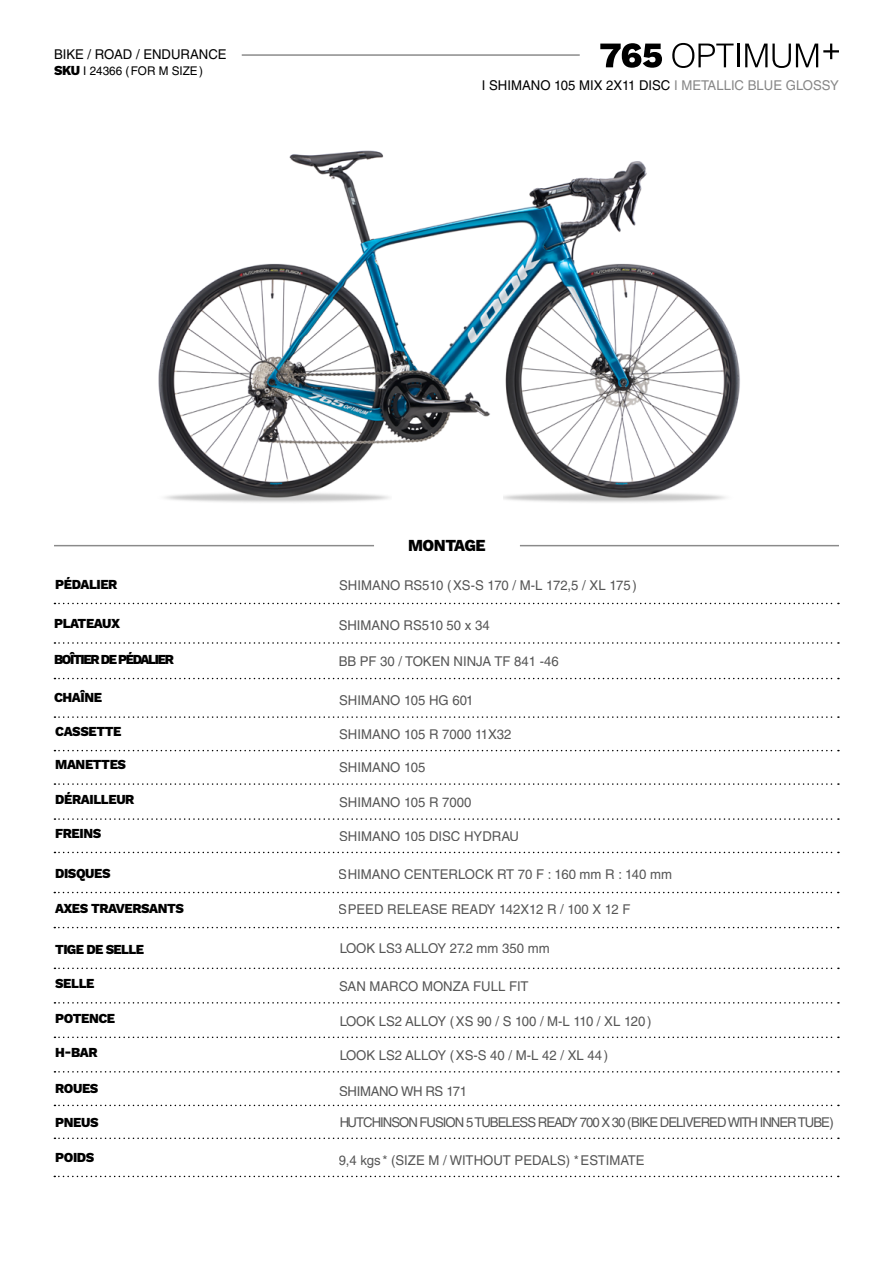
<style>
.page{position:relative;width:893px;height:1263px;background:#fff}
.page>*{position:absolute;margin:0;border:0;box-sizing:border-box;transform-origin:0 0}
.t1{font:800 16.5px "Work Sans";letter-spacing:-.03em;color:#000}
.t2{font:13.5px "Helvetica LT Std";color:#000}
.t3{font:800 13.5px "Work Sans";letter-spacing:-.03em;color:#000}
.t4{font:13.5px "Helvetica LT Std";letter-spacing:-.075em;color:#000}
.t5{font:800 13.5px "Work Sans";letter-spacing:-.1em;color:#000}
.t6{font:13.5px "Helvetica LT Std";letter-spacing:-.025em;color:#000}
.t7{font:800 13.5px "Work Sans";letter-spacing:-.05em;color:#000}
.t8{font:12px "Helvetica LT Std";color:#000}
.s1{font-family:"Work Sans";font-weight:800;font-size:13.5px}
.s2{color:#878787}
</style>
<div class="page">
<svg style="left:54px;top:603px;width:785px;height:1px"></svg>
<svg style="left:54px;top:750px;width:785px;height:1px"></svg>
<svg style="left:54px;top:967px;width:785px;height:2px"></svg>
<svg style="left:54px;top:1002px;width:785px;height:1px"></svg>
<svg style="left:54px;top:1036px;width:785px;height:2px"></svg>
<svg style="left:54px;top:1071px;width:785px;height:1px"></svg>
<svg style="left:54px;top:783px;width:785px;height:2px"></svg>
<svg style="left:54px;top:818px;width:785px;height:2px"></svg>
<svg style="left:54px;top:852px;width:785px;height:1px"></svg>
<svg style="left:54px;top:1105px;width:785px;height:1px"></svg>
<svg style="left:54px;top:716px;width:785px;height:2px"></svg>
<svg style="left:54px;top:892px;width:785px;height:1px"></svg>
<svg style="left:54px;top:927px;width:785px;height:1px"></svg>
<svg style="left:54px;top:1176px;width:785px;height:1px"></svg>
<svg style="left:54px;top:678px;width:785px;height:1px"></svg>
<svg style="left:54px;top:642px;width:785px;height:2px"></svg>
<svg style="left:54px;top:1137px;width:785px;height:2px"></svg>
<img style="left:158px;top:150px;width:582px;height:349px">
<img style="left:158px;top:480px;width:233px;height:23px">
<img style="left:504px;top:480px;width:236px;height:23px">
<hr style="left:242px;top:54px;width:338px;height:2px;background:#000">
<svg style="left:600px;top:43px;width:62px;height:25px"></svg>
<svg style="left:672px;top:43px;width:62px;height:25px"></svg>
<hr style="left:737px;top:44px;width:2px;height:23px;background:#000">
<svg style="left:745px;top:44px;width:94px;height:24px"></svg>
<hr style="left:54px;top:545px;width:320px;height:1px;background:#000">
<hr style="left:520px;top:545px;width:319px;height:1px;background:#000">
<p class="t2" style="left:54px;top:46px;width:174px">BIKE / ROAD / ENDURANCE</p>
<p class="t8" style="left:54px;top:64px;width:151px"><span class="s1">SKU</span> I 24366 (FOR M SIZE)</p>
<p class="t2" style="left:482px;top:78px;width:359px">I SHIMANO 105 MIX 2X11 DISC <span class="s2">I METALLIC BLUE GLOSSY</span></p>
<p class="t1" style="left:408px;top:536px;width:79px">MONTAGE</p>
<p class="t3" style="left:55px;top:577px;width:64px">PÉDALIER</p>
<p class="t2" style="left:339px;top:577px;width:299px">SHIMANO RS510 (XS-S 170 / M-L 172,5 / XL 175)</p>
<p class="t3" style="left:54px;top:616px;width:68px">PLATEAUX</p>
<p class="t2" style="left:339px;top:618px;width:153px">SHIMANO RS510 50 x 34</p>
<p class="t5" style="left:54px;top:651px;width:121px">BOÎTIER DE PÉDALIER</p>
<p class="t2" style="left:339px;top:653px;width:222px">BB PF 30 / TOKEN NINJA TF 841 -46</p>
<p class="t3" style="left:54px;top:690px;width:50px">CHAÎNE</p>
<p class="t2" style="left:339px;top:693px;width:136px">SHIMANO 105 HG 601</p>
<p class="t3" style="left:55px;top:723px;width:68px">CASSETTE</p>
<p class="t2" style="left:339px;top:726px;width:174px">SHIMANO 105 R 7000 11X32</p>
<p class="t3" style="left:55px;top:757px;width:72px">MANETTES</p>
<p class="t3" style="left:55px;top:792px;width:81px">DÉRAILLEUR</p>
<p class="t3" style="left:55px;top:825px;width:48px">FREINS</p>
<p class="t2" style="left:339px;top:760px;width:88px">SHIMANO 105</p>
<p class="t2" style="left:339px;top:795px;width:134px">SHIMANO 105 R 7000</p>
<p class="t2" style="left:339px;top:828px;width:181px">SHIMANO 105 DISC HYDRAU</p>
<p class="t3" style="left:55px;top:865px;width:57px">DISQUES</p>
<p class="t3" style="left:55px;top:900px;width:131px">AXES TRAVERSANTS</p>
<p class="t2" style="left:339px;top:866px;width:334px">SHIMANO CENTERLOCK RT 70 F : 160 mm R : 140 mm</p>
<p class="t2" style="left:339px;top:901px;width:293px">SPEED RELEASE READY 142X12 R / 100 X 12 F</p>
<p class="t7" style="left:55px;top:941px;width:90px">TIGE DE SELLE</p>
<p class="t3" style="left:55px;top:976px;width:41px">SELLE</p>
<p class="t3" style="left:55px;top:1010px;width:62px">POTENCE</p>
<p class="t3" style="left:55px;top:1045px;width:44px">H-BAR</p>
<p class="t3" style="left:55px;top:1080px;width:45px">ROUES</p>
<p class="t2" style="left:339px;top:940px;width:212px">LOOK LS3 ALLOY 27.2 mm 350 mm</p>
<p class="t2" style="left:339px;top:978px;width:191px">SAN MARCO MONZA FULL FIT</p>
<p class="t2" style="left:339px;top:1013px;width:314px">LOOK LS2 ALLOY (XS 90 / S 100 / M-L 110 / XL 120)</p>
<p class="t2" style="left:339px;top:1047px;width:270px">LOOK LS2 ALLOY (XS-S 40 / M-L 42 / XL 44)</p>
<p class="t6" style="left:339px;top:1083px;width:130px">SHIMANO WH RS 171</p>
<p class="t3" style="left:55px;top:1114px;width:45px">PNEUS</p>
<p class="t4" style="left:339px;top:1114px;width:496px">HUTCHINSON FUSION 5 TUBELESS READY 700 X 30 (BIKE DELIVERED WITH INNER TUBE)</p>
<p class="t3" style="left:55px;top:1150px;width:41px">POIDS</p>
<p class="t2" style="left:339px;top:1152px;width:307px">9,4 kgs * (SIZE M / WITHOUT PEDALS) *ESTIMATE</p>
</div>
